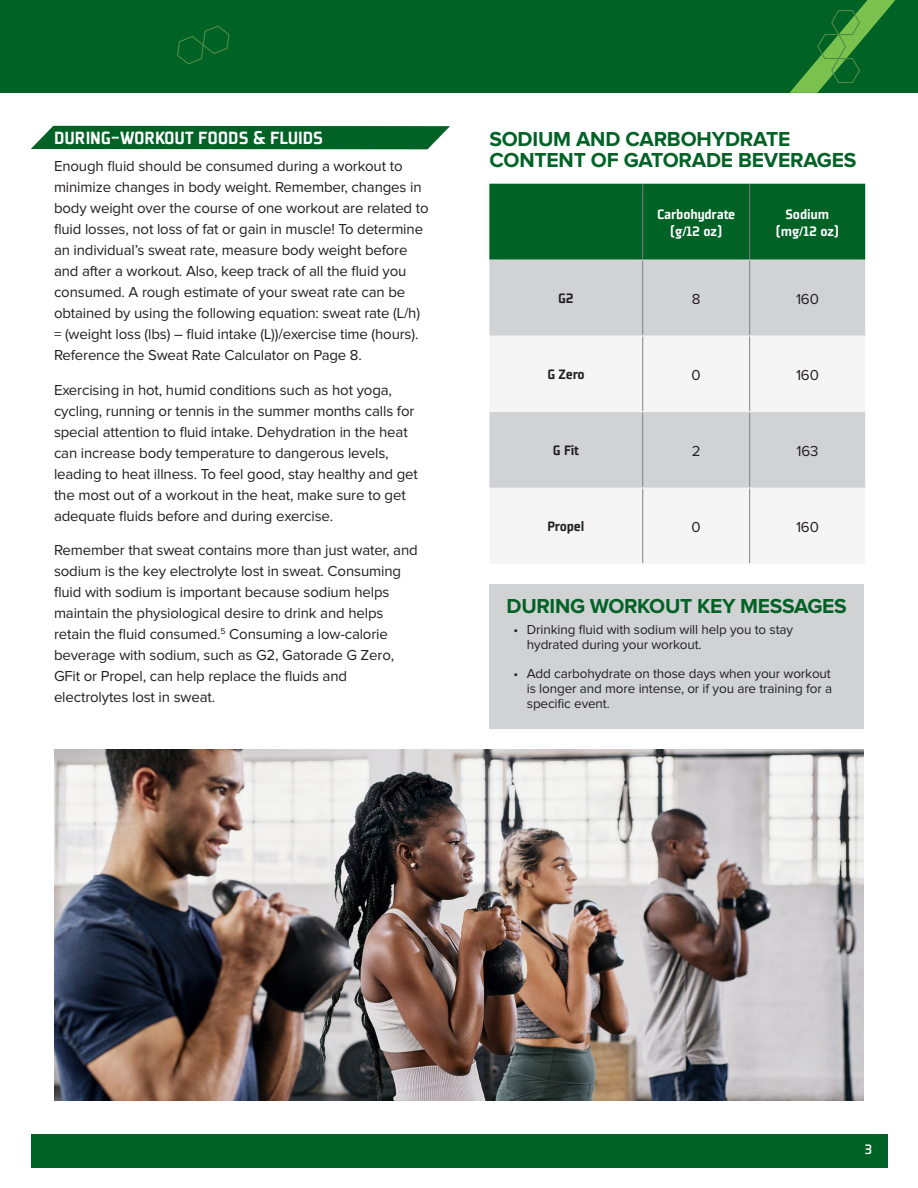
<style>
.page{position:relative;width:918px;height:1188px;background:#fff}
.page>*{position:absolute;margin:0;border:0;box-sizing:border-box;transform-origin:0 0}
.Callout_and_Table_Heading{font:700 21px/21px "Proxima Nova";letter-spacing:-.01em;color:#016226}
.Green_Reverse_Header{font:900 19.5px "Plexes Pro";letter-spacing:-.005em;color:#fff}
.t1{font:15px/21px "Proxima Nova";letter-spacing:-.01em;color:#231f20}
.t2{font:900 15px/16.5px "Plexes Pro";letter-spacing:-.01em;color:#fff;text-align:center}
.t3{font:900 15px "Plexes Pro";letter-spacing:-.01em;color:#231f20}
.t4{font:500 15px "Plexes Pro";color:#fff}
.t5{font:13.5px/15px "Proxima Nova";letter-spacing:-.01em;color:#231f20}
</style>
<div class="page">
<div style="left:31px;top:1134px;width:856px;height:34px;background:#016226"></div>
<div style="left:0;top:0;width:918px;height:93px;background:#016226"></div>
<svg style="left:177px;top:25px;width:53px;height:40px"></svg>
<svg style="left:789px;top:0;width:107px;height:93px"></svg>
<svg style="left:31px;top:126px;width:419px;height:23px;background:#0e6a31"></svg>
<div style="left:489px;top:184px;width:376px;height:76px;background:#016226"></div>
<div style="left:489px;top:260px;width:376px;height:76px;background:#d1d2d4"></div>
<svg style="left:489px;top:336px;width:376px;height:228px;fill:#f5f5f6"></svg>
<hr style="left:642px;top:184px;width:1px;height:75px;background:#808285">
<hr style="left:749px;top:184px;width:1px;height:75px;background:#808285">
<hr style="left:642px;top:260px;width:1px;height:75px;background:#808285">
<hr style="left:749px;top:260px;width:1px;height:75px;background:#808285">
<hr style="left:642px;top:337px;width:1px;height:74px;background:#808285">
<hr style="left:749px;top:337px;width:1px;height:74px;background:#808285">
<hr style="left:642px;top:413px;width:1px;height:74px;background:#808285">
<hr style="left:749px;top:413px;width:1px;height:74px;background:#808285">
<hr style="left:642px;top:489px;width:1px;height:74px;background:#808285">
<hr style="left:749px;top:489px;width:1px;height:74px;background:#808285">
<div style="left:489px;top:584px;width:375px;height:145px;background:#d1d2d4"></div>
<img style="left:54px;top:750px;width:810px;height:351px">
<p class="Green_Reverse_Header" style="left:54px;top:125px;width:271px">DURING-WORKOUT FOODS &amp; FLUIDS</p>
<p class="t1" style="left:54px;top:156px;width:376px">Enough fluid should be consumed during a workout to minimize changes in body weight. Remember, changes in body weight over the course of one workout are related to fluid losses, not loss of fat or gain in muscle! To determine an individual’s sweat rate, measure body weight before and after a workout. Also, keep track of all the fluid you consumed. A rough estimate of your sweat rate can be obtained by using the following equation: sweat rate (L/h) = (weight loss (lbs) – fluid intake (L))/exercise time (hours).<br>Reference the Sweat Rate Calculator on Page 8.</p>
<p class="t1" style="left:54px;top:380px;width:365px">Exercising in hot, humid conditions such as hot yoga, cycling, running or tennis in the summer months calls for special attention to fluid intake. Dehydration in the heat can increase body temperature to dangerous levels, leading to heat illness. To feel good, stay healthy and get the most out of a workout in the heat, make sure to get adequate fluids before and during exercise.</p>
<p class="t1" style="left:54px;top:540px;width:365px">Remember that sweat contains more than just water, and sodium is the key electrolyte lost in sweat. Consuming fluid with sodium is important because sodium helps maintain the physiological desire to drink and helps retain the fluid consumed.<sup>5</sup> Consuming a low-calorie beverage with sodium, such as G2, Gatorade G Zero, GFit or Propel, can help replace the fluids and electrolytes lost in sweat.</p>
<p class="Callout_and_Table_Heading" style="left:489px;top:129px;width:369px">SODIUM AND CARBOHYDRATE<br>CONTENT OF GATORADE BEVERAGES</p>
<p class="t2" style="left:657px;top:206px;width:80px">Carbohydrate (g/12 oz)</p>
<p class="t2" style="left:776px;top:206px;width:65px">Sodium (mg/12 oz)</p>
<p class="t3" style="left:558px;top:289px;width:17px">G2</p>
<p class="t1" style="left:692px;top:289px;width:10px">8</p>
<p class="t1" style="left:796px;top:289px;width:24px">160</p>
<p class="t3" style="left:547px;top:365px;width:39px">G Zero</p>
<p class="t1" style="left:692px;top:365px;width:11px">0</p>
<p class="t1" style="left:796px;top:365px;width:24px">160</p>
<p class="t3" style="left:553px;top:441px;width:28px">G Fit</p>
<p class="t1" style="left:692px;top:441px;width:10px">2</p>
<p class="t1" style="left:796px;top:441px;width:24px">163</p>
<p class="t3" style="left:548px;top:517px;width:38px">Propel</p>
<p class="t1" style="left:692px;top:517px;width:11px">0</p>
<p class="t1" style="left:796px;top:517px;width:24px">160</p>
<p class="Callout_and_Table_Heading" style="left:507px;top:596px;width:342px">DURING WORKOUT KEY MESSAGES</p>
<p class="t5" style="left:527px;top:623px;width:268px;text-indent:-14px">• Drinking fluid with sodium will help you to stay hydrated during your workout.</p>
<p class="t5" style="left:527px;top:666px;width:307px;text-align:justify;text-indent:-14px">• Add carbohydrate on those days when your workout is longer and more intense, or if you are training for a specific event.</p>
<p class="t4" style="left:865px;top:1140px;width:9px">3</p>
</div>
